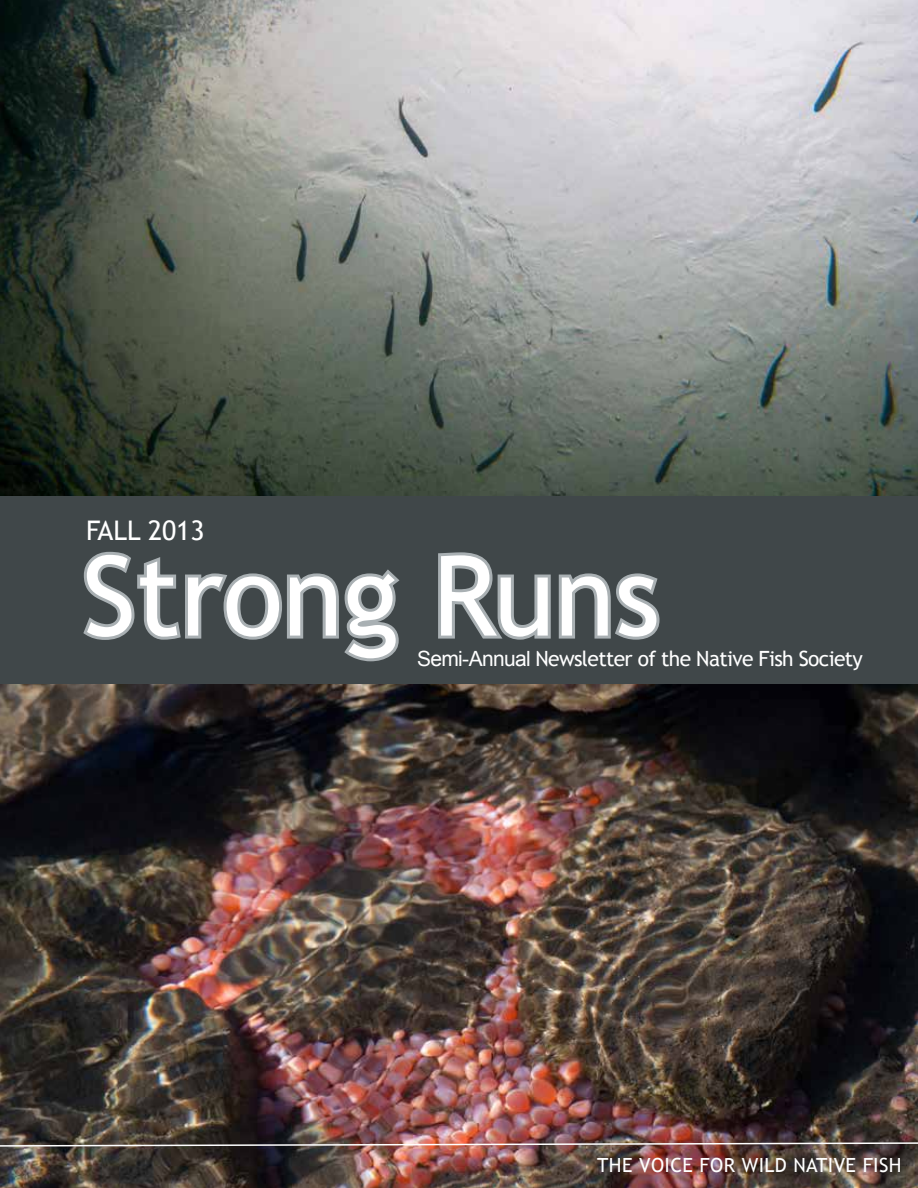
<style>
.page{position:relative;width:918px;height:1188px;background:#fff}
.page>*{position:absolute;margin:0;border:0;box-sizing:border-box;transform-origin:0 0}
.t1{font:111px "Trebuchet MS";color:#fff}
.t2{font:27px "Trebuchet MS";color:#fff}
.t3{font:21px "Trebuchet MS";letter-spacing:-.03em;color:#fff}
.t4{font:19.5px "Trebuchet MS";letter-spacing:.02em;color:#fff}
.s1{font-family:"Arial"}
</style>
<div class="page">
<img style="left:0;top:0;width:918px;height:497px">
<img style="left:0;top:684px;width:918px;height:504px">
<div style="left:0;top:497px;width:918px;height:187px;background:#404749"></div>
<svg style="left:83px;top:551px;width:317px;height:111px"></svg>
<svg style="left:438px;top:552px;width:222px;height:88px"></svg>
<img style="left:0;top:1141px;width:918px;height:7px">
<p class="t2" style="left:86px;top:515px;width:120px">FALL 2013</p>
<h1 class="t1" style="left:82px;top:531px;width:579px">Strong Runs</h1>
<p class="t3" style="left:417px;top:647px;width:447px"><span class="s1">Semi-Annual</span> Newsletter of the Native Fish Society</p>
<p class="t4" style="left:597px;top:1153px;width:306px">THE VOICE FOR WILD NATIVE FISH</p>
</div>
